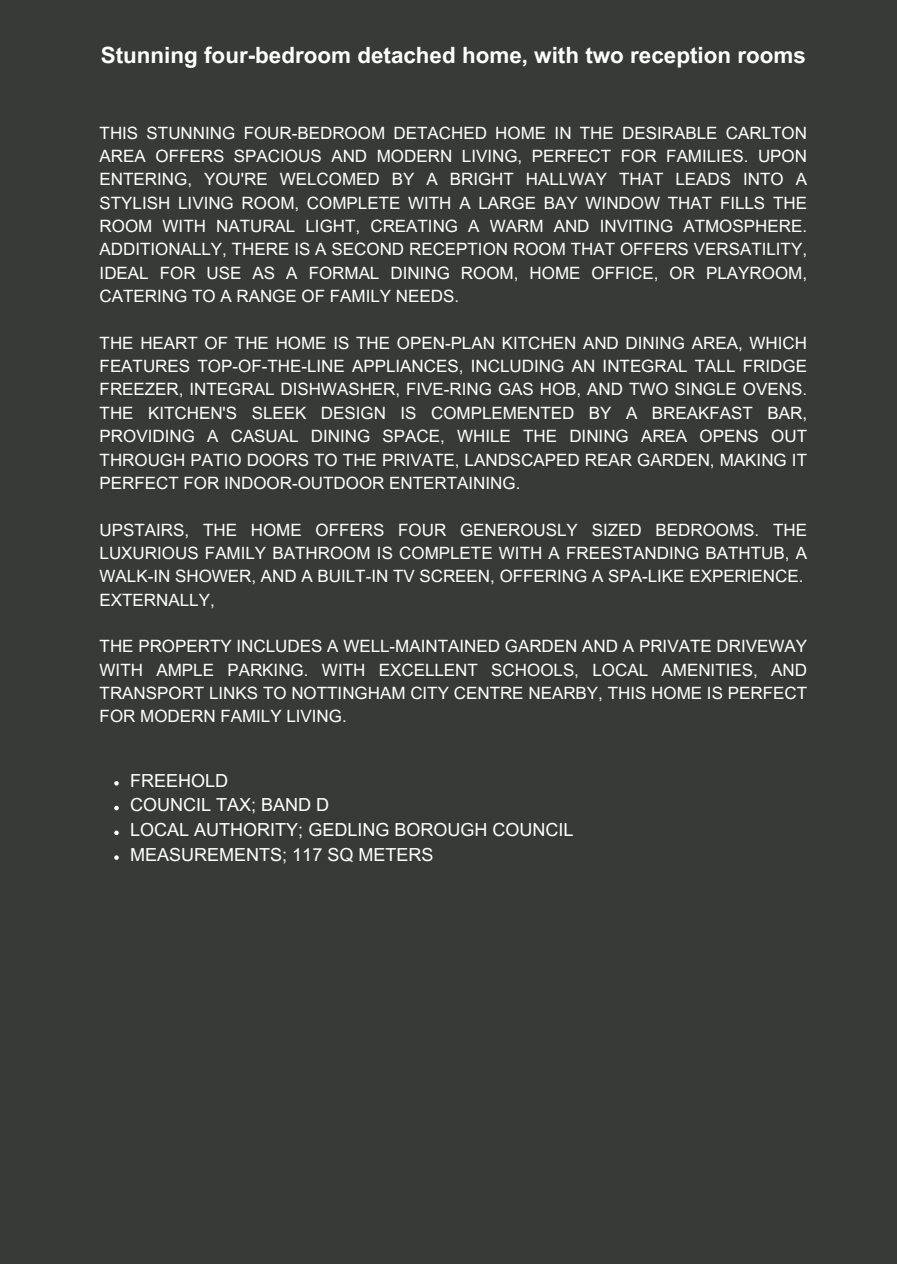
<style>
.page{position:relative;width:897px;height:1264px;background:#fff}
.page>*{position:absolute;margin:0;border:0;box-sizing:border-box;transform-origin:0 0}
.t1{font:700 22.35px "Arial MT Pro";color:#fff}
.t2{font:18px "Arial MT Pro";color:#fff}
.t3{font:16.95px/23.4px "Arial MT Pro";color:#fff;text-align:justify}
</style>
<div class="page">
<div style="left:0;top:0;width:897px;height:1263px;background:#373a36"></div>
<svg style="left:114px;top:781px;width:5px;height:4px"></svg>
<svg style="left:114px;top:805px;width:5px;height:5px"></svg>
<svg style="left:114px;top:830px;width:5px;height:5px"></svg>
<svg style="left:114px;top:855px;width:5px;height:4px"></svg>
<h2 class="t1" style="left:101px;top:47px;width:706px">Stunning four-bedroom detached home, with two reception rooms</h2>
<h1 class="t3" style="left:100px;top:123px;width:709px">THIS STUNNING FOUR-BEDROOM DETACHED HOME IN THE DESIRABLE CARLTON AREA OFFERS SPACIOUS AND MODERN LIVING, PERFECT FOR FAMILIES. UPON ENTERING, YOU'RE WELCOMED BY A BRIGHT HALLWAY THAT LEADS INTO A STYLISH LIVING ROOM, COMPLETE WITH A LARGE BAY WINDOW THAT FILLS THE ROOM WITH NATURAL LIGHT, CREATING A WARM AND INVITING ATMOSPHERE.<br>ADDITIONALLY, THERE IS A SECOND RECEPTION ROOM THAT OFFERS VERSATILITY, IDEAL FOR USE AS A FORMAL DINING ROOM, HOME OFFICE, OR PLAYROOM, CATERING TO A RANGE OF FAMILY NEEDS.</h1>
<h2 class="t3" style="left:100px;top:333px;width:709px">THE HEART OF THE HOME IS THE OPEN-PLAN KITCHEN AND DINING AREA, WHICH FEATURES TOP-OF-THE-LINE APPLIANCES, INCLUDING AN INTEGRAL TALL FRIDGE FREEZER, INTEGRAL DISHWASHER, FIVE-RING GAS HOB, AND TWO SINGLE OVENS.<br>THE KITCHEN'S SLEEK DESIGN IS COMPLEMENTED BY A BREAKFAST BAR, PROVIDING A CASUAL DINING SPACE, WHILE THE DINING AREA OPENS OUT THROUGH PATIO DOORS TO THE PRIVATE, LANDSCAPED REAR GARDEN, MAKING IT PERFECT FOR INDOOR-OUTDOOR ENTERTAINING.</h2>
<h2 class="t3" style="left:100px;top:520px;width:709px;text-align:left">UPSTAIRS, THE HOME OFFERS FOUR GENEROUSLY SIZED BEDROOMS. THE LUXURIOUS FAMILY BATHROOM IS COMPLETE WITH A FREESTANDING BATHTUB, A WALK-IN SHOWER, AND A BUILT-IN TV SCREEN, OFFERING A SPA-LIKE EXPERIENCE.<br>EXTERNALLY,</h2>
<h2 class="t3" style="left:100px;top:636px;width:709px">THE PROPERTY INCLUDES A WELL-MAINTAINED GARDEN AND A PRIVATE DRIVEWAY WITH AMPLE PARKING. WITH EXCELLENT SCHOOLS, LOCAL AMENITIES, AND TRANSPORT LINKS TO NOTTINGHAM CITY CENTRE NEARBY, THIS HOME IS PERFECT FOR MODERN FAMILY LIVING.</h2>
<p class="t2" style="left:130px;top:773px;width:100px">FREEHOLD</p>
<p class="t2" style="left:130px;top:798px;width:201px">COUNCIL TAX; BAND D</p>
<p class="t2" style="left:130px;top:823px;width:445px">LOCAL AUTHORITY; GEDLING BOROUGH COUNCIL</p>
<p class="t2" style="left:130px;top:847px;width:305px">MEASUREMENTS; 117 SQ METERS</p>
</div>
